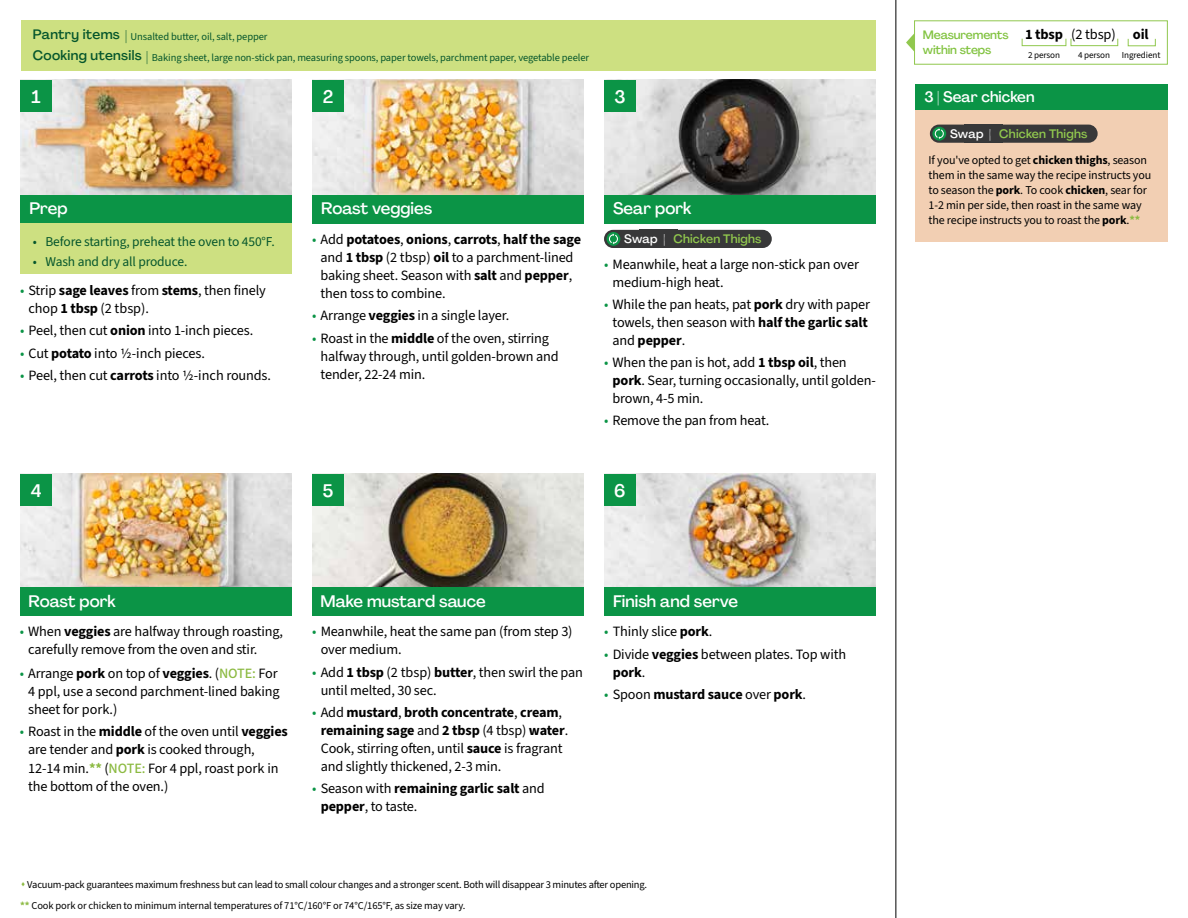
<style>
.page{position:relative;width:1188px;height:918px;background:#fff}
.page>*{position:absolute;margin:0;border:0;box-sizing:border-box;transform-origin:0 0}
.t1{font:500 18px "Agrandir";color:#fff}
.t2{font:500 16.5px "Agrandir";color:#fff}
.t3{font:500 15px "Agrandir";color:#fff}
.t4{font:700 14.4px "Source Sans 3";letter-spacing:-.01em;color:#000}
.t5{font:14.25px/18px "Source Sans 3";letter-spacing:-.01em;color:#000}
.t6{font:700 14.25px/18px "Source Sans 3";letter-spacing:-.01em;color:#000}
.t7{font:13.5px "Source Sans 3";letter-spacing:-.01em;color:#05562c}
.t8{font:500 13.5px "Agrandir";letter-spacing:.025em;color:#05562c}
.t9{font:500 12.15px "Agrandir";letter-spacing:.015em;color:#91c84e}
.t10{font:12px/15px "Source Sans 3";letter-spacing:-.01em;color:#000}
.t11{font:500 12px/15.8px "Agrandir";letter-spacing:-.01em;color:#82c341}
.t12{font:10.5px/20.9px "Source Sans 3";letter-spacing:-.02em;color:#000}
.t13{font:10.5px "Source Sans 3";letter-spacing:-.01em;color:#05562c}
.t14{font:9.15px "Source Sans 3";letter-spacing:-.01em;color:#000}
.s1{font-family:"Agrandir";font-weight:500;font-size:13.5px}
.s2{color:#0b9446}
.s3{font-weight:700}
.s4{color:#fff}
.s5{font-weight:500;color:#8cba42}
.s6{font-weight:700;color:#8cba42}
.s7{font-weight:400;color:#0b9446}
.s8{font-weight:400}
.s9{color:#8cba42}
</style>
<div class="page">
<img style="left:20px;top:474px;width:272px;height:113px">
<img style="left:312px;top:474px;width:272px;height:113px">
<img style="left:604px;top:473px;width:272px;height:114px">
<img style="left:20px;top:80px;width:272px;height:115px">
<img style="left:312px;top:80px;width:272px;height:115px">
<img style="left:604px;top:80px;width:272px;height:115px">
<div style="left:312px;top:195px;width:272px;height:29px;background:#0b9446"></div>
<div style="left:20px;top:195px;width:272px;height:29px;background:#0b9446"></div>
<div style="left:20px;top:587px;width:272px;height:29px;background:#0b9446"></div>
<div style="left:312px;top:587px;width:272px;height:29px;background:#0b9446"></div>
<div style="left:604px;top:587px;width:272px;height:29px;background:#0b9446"></div>
<div style="left:604px;top:195px;width:272px;height:29px;background:#0b9446"></div>
<div style="left:21px;top:20px;width:855px;height:51px;background:#cde081"></div>
<div style="left:20px;top:224px;width:272px;height:50px;background:#cde081"></div>
<hr style="left:896px;top:0;width:1px;height:918px;background:#000">
<div style="left:20px;top:474px;width:32px;height:32px;background:#0b9446"></div>
<div style="left:20px;top:80px;width:32px;height:32px;background:#0b9446"></div>
<div style="left:312px;top:474px;width:32px;height:32px;background:#0b9446"></div>
<div style="left:312px;top:80px;width:32px;height:32px;background:#0b9446"></div>
<div style="left:604px;top:474px;width:32px;height:32px;background:#0b9446"></div>
<div style="left:604px;top:80px;width:32px;height:32px;background:#0b9446"></div>
<div style="left:914px;top:20px;width:254px;height:45px;border:1px solid #91c84e"></div>
<div style="left:1022px;top:38px;width:44px;height:8px;border:1px solid #91c84e"></div>
<div style="left:1071px;top:38px;width:47px;height:8px;border:1px solid #91c84e"></div>
<div style="left:1128px;top:38px;width:28px;height:8px;border:1px solid #91c84e"></div>
<svg style="left:906px;top:33px;width:9px;height:19px"></svg>
<div style="left:639px;top:230px;width:38px;height:18px;background:#383839"></div>
<div style="left:604px;top:230px;width:71px;height:18px;background:#383839;border-radius:9px"></div>
<div style="left:607px;top:232px;width:13px;height:14px;background:#0b9446;border-radius:50%"></div>
<svg style="left:609px;top:233px;width:9px;height:11px"></svg>
<div style="left:665px;top:230px;width:107px;height:18px;background:#383839;border-radius:9px"></div>
<div style="left:916px;top:110px;width:252px;height:131px;background:#f2cfb3"></div>
<div style="left:916px;top:84px;width:252px;height:26px;background:#0b9446"></div>
<div style="left:965px;top:125px;width:38px;height:18px;background:#383839"></div>
<div style="left:930px;top:125px;width:70px;height:18px;background:#383839;border-radius:9px"></div>
<svg style="left:932px;top:127px;width:14px;height:14px"></svg>
<svg style="left:935px;top:128px;width:9px;height:11px"></svg>
<div style="left:991px;top:125px;width:107px;height:18px;background:#383839;border-radius:9px"></div>
<p class="t13" style="left:33px;top:30px;width:236px"><span class="s1">Pantry items |</span> Unsalted butter, oil, salt, pepper</p>
<p class="t8" style="left:33px;top:47px;width:110px">Cooking utensils</p>
<p class="t13" style="left:146px;top:51px;width:444px"><span class="s1">|</span> Baking sheet, large non-stick pan, measuring spoons, paper towels, parchment paper, vegetable peeler</p>
<p class="t1" style="left:32px;top:86px;width:11px">1</p>
<p class="t1" style="left:323px;top:86px;width:12px">2</p>
<p class="t1" style="left:614px;top:85px;width:13px">3</p>
<p class="t2" style="left:29px;top:198px;width:40px">Prep</p>
<p class="t2" style="left:321px;top:198px;width:113px">Roast veggies</p>
<p class="t2" style="left:613px;top:198px;width:80px">Sear pork</p>
<p class="t7" style="left:33px;top:233px;width:244px">• Before starting, preheat the oven to 450°F.</p>
<p class="t7" style="left:33px;top:253px;width:156px">• Wash and dry all produce.</p>
<p class="t5" style="left:29px;top:281px;width:239px;text-indent:-9px"><span class="s2">•</span> Strip <span class="s3">sage leaves</span> from <span class="s3">stems</span>, then finely chop <span class="s3">1 tbsp</span> (2 tbsp).</p>
<p class="t5" style="left:20px;top:322px;width:235px"><span class="s2">•</span> Peel, then cut <span class="s3">onion</span> into 1-inch pieces.</p>
<p class="t5" style="left:20px;top:344px;width:186px"><span class="s2">•</span> Cut <span class="s3">potato</span> into 1/2-inch pieces.</p>
<p class="t5" style="left:20px;top:366px;width:253px"><span class="s2">•</span> Peel, then cut <span class="s3">carrots</span> into 1/2-inch rounds.</p>
<p class="t5" style="left:321px;top:230px;width:262px;text-indent:-9px"><span class="s2">•</span> Add <span class="s3">potatoes</span>, <span class="s3">onions</span>, <span class="s3">carrots</span>, <span class="s3">half the sage </span>and <span class="s3">1 tbsp</span> (2 tbsp) <span class="s3">oil</span> to a parchment-lined baking sheet. Season with <span class="s3">salt</span> and <span class="s3">pepper</span>, then toss to combine.</p>
<p class="t5" style="left:312px;top:307px;width:199px"><span class="s2">•</span> Arrange <span class="s3">veggies</span> in a single layer.</p>
<p class="t5" style="left:321px;top:329px;width:240px;text-indent:-9px"><span class="s2">•</span> Roast in the <span class="s3">middle</span> of the oven, stirring halfway through, until golden-brown and tender, 22-24 min.</p>
<p class="t9" style="left:624px;top:231px;width:139px"><span class="s4">Swap |</span> Chicken Thighs</p>
<p class="t5" style="left:613px;top:255px;width:248px;text-indent:-9px"><span class="s2">•</span> Meanwhile, heat a large non-stick pan over medium-high heat.</p>
<p class="t5" style="left:613px;top:295px;width:259px;text-indent:-9px"><span class="s2">•</span> While the pan heats, pat <span class="s3">pork</span> dry with paper towels, then season with <span class="s3">half the garlic salt </span>and <span class="s3">pepper</span>.</p>
<p class="t5" style="left:613px;top:353px;width:265px;text-indent:-9px"><span class="s2">•</span> When the pan is hot, add <span class="s3">1 tbsp oil</span>, then <span class="s3">pork</span>. Sear, turning occasionally, until golden&shy;brown, 4-5 min.</p>
<p class="t5" style="left:604px;top:412px;width:167px"><span class="s2">•</span> Remove the pan from heat.</p>
<p class="t1" style="left:31px;top:479px;width:12px">4</p>
<p class="t1" style="left:323px;top:479px;width:12px">5</p>
<p class="t1" style="left:614px;top:479px;width:13px">6</p>
<p class="t2" style="left:29px;top:591px;width:89px">Roast pork</p>
<p class="t2" style="left:321px;top:591px;width:167px">Make mustard sauce</p>
<p class="t2" style="left:613px;top:591px;width:127px">Finish and serve</p>
<p class="t5" style="left:28px;top:623px;width:256px;text-indent:-9px"><span class="s2">•</span> When <span class="s3">veggies</span> are halfway through roasting, carefully remove from the oven and stir.</p>
<p class="t5" style="left:28px;top:664px;width:253px;text-indent:-9px"><span class="s2">•</span> Arrange <span class="s3">pork</span> on top of <span class="s3">veggies</span>. (<span class="s5">NOTE:</span> For<br>4 ppl, use a second parchment-lined baking sheet for pork.)</p>
<p class="t5" style="left:28px;top:722px;width:261px;text-indent:-9px"><span class="s2">•</span> Roast in the <span class="s3">middle</span> of the oven until <span class="s3">veggies </span>are tender and <span class="s3">pork</span> is cooked through, 12-14 min.<span class="s6">**</span> (<span class="s5">NOTE:</span> For 4 ppl, roast pork in the bottom of the oven.)</p>
<p class="t5" style="left:321px;top:623px;width:253px;text-indent:-9px"><span class="s2">•</span> Meanwhile, heat the same pan (from step 3) over medium.</p>
<p class="t5" style="left:321px;top:663px;width:264px;text-indent:-9px"><span class="s2">•</span> Add <span class="s3">1 tbsp</span> (2 tbsp) <span class="s3">butter</span>, then swirl the pan until melted, 30 sec.</p>
<p class="t5" style="left:321px;top:703px;width:249px;text-indent:-9px"><span class="s2">•</span> Add <span class="s3">mustard</span>, <span class="s3">broth concentrate</span>, <span class="s3">cream</span>, <span class="s3">remaining sage</span> and <span class="s3">2 tbsp</span> (4 tbsp) <span class="s3">water</span>.<br>Cook, stirring often, until <span class="s3">sauce</span> is fragrant and slightly thickened, 2-3 min.</p>
<p class="t6" style="left:321px;top:780px;width:226px;text-indent:-9px"><span class="s7">•</span> <span class="s8">Season with</span> remaining garlic salt <span class="s8">and </span>pepper<span class="s8">, to taste.</span></p>
<p class="t5" style="left:604px;top:623px;width:110px"><span class="s2">•</span> Thinly slice <span class="s3">pork</span>.</p>
<p class="t5" style="left:613px;top:645px;width:235px;text-indent:-9px"><span class="s2">•</span> Divide <span class="s3">veggies</span> between plates. Top with <span class="s3">pork</span>.</p>
<p class="t6" style="left:604px;top:686px;width:203px"><span class="s7">•</span> <span class="s8">Spoon</span> mustard sauce <span class="s8">over</span> pork<span class="s8">.</span></p>
<p class="t12" style="left:20px;top:874px;width:629px"><span class="s9">▲</span> Vacuum-pack guarantees maximum freshness but can lead to small colour changes and a stronger scent. Both will disappear 3 minutes after opening. <span class="s6">**</span> Cook pork or chicken to minimum internal temperatures of 71°C/160°F or 74°C/165°F, as size may vary.</p>
<p class="t11" style="left:923px;top:26px;width:87px">Measurements within steps</p>
<p class="t4" style="left:1025px;top:25px;width:125px">1 tbsp <span class="s8">(2 tbsp)</span> oil</p>
<p class="t14" style="left:1028px;top:49px;width:34px">2 person</p>
<p class="t14" style="left:1078px;top:49px;width:34px">4 person</p>
<p class="t14" style="left:1122px;top:49px;width:40px">Ingredient</p>
<p class="t3" style="left:924px;top:88px;width:112px">3 | Sear chicken</p>
<p class="t9" style="left:950px;top:126px;width:139px"><span class="s4">Swap |</span> Chicken Thighs</p>
<p class="t10" style="left:929px;top:153px;width:224px">If you've opted to get <span class="s3">chicken thighs</span>, season them in the same way the recipe instructs you to season the <span class="s3">pork</span>. To cook <span class="s3">chicken</span>, sear for 1-2 min per side, then roast in the same way the recipe instructs you to roast the <span class="s3">pork</span>.<span class="s6">**</span></p>
</div>
